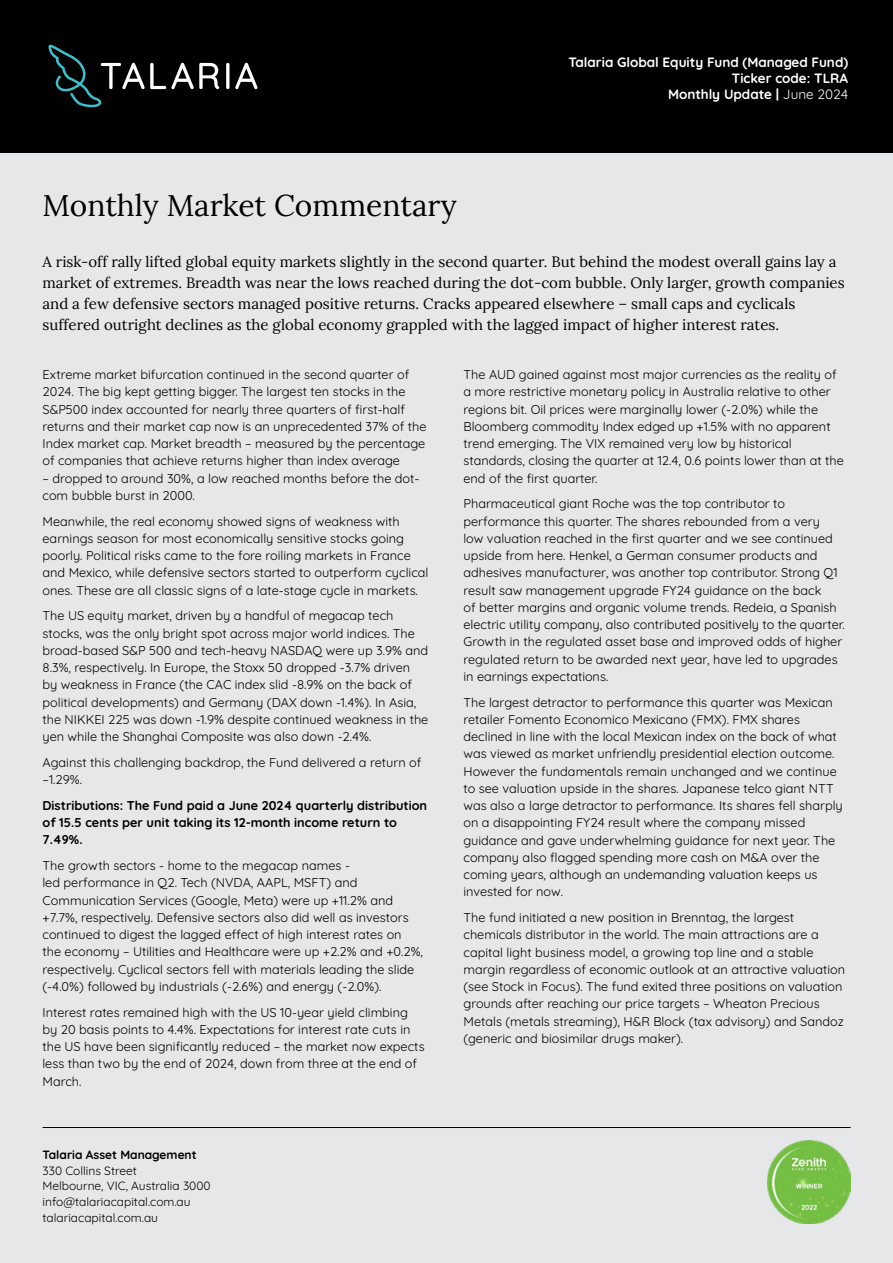
<style>
.page{position:relative;width:893px;height:1263px;background:#fff}
.page>*{position:absolute;margin:0;border:0;box-sizing:border-box;transform-origin:0 0}
.Heading_1{font:30px "Lora";color:#000}
.Intro_paragraph{font:15px/21px "Lora";color:#000}
.t1{font:700 13.5px/16.2px "Quicksand";color:#fff;text-align:right}
.Body{font:12.75px/17.2px "Quicksand";color:#000}
.Body-2{font:700 12.75px/17.2px "Quicksand";color:#000}
.t2{font:12px/15.8px "Quicksand";color:#000}
.t3{font:700 12px "Quicksand";color:#000}
.s1{font-weight:400}
</style>
<div class="page">
<div style="left:0;top:108px;width:893px;height:1155px;background:#e6e7e8"></div>
<hr style="left:43px;top:1127px;width:808px;height:1px;background:#000">
<div style="left:0;top:0;width:893px;height:153px;background:#000"></div>
<svg style="left:226px;top:63px;width:3px;height:26px"></svg>
<svg style="left:235px;top:63px;width:22px;height:26px"></svg>
<svg style="left:48px;top:44px;width:171px;height:63px"></svg>
<img style="left:768px;top:1140px;width:82px;height:83px">
<p class="t1" style="left:568px;top:53px;width:281px">Talaria Global Equity Fund (Managed Fund)<br>Ticker code: TLRA<br>Monthly Update | <span class="s1">June 2024</span></p>
<p class="Heading_1" style="left:43px;top:183px;width:416px">Monthly Market Commentary</p>
<p class="Intro_paragraph" style="left:43px;top:250px;width:804px">A risk-off rally lifted global equity markets slightly in the second quarter. But behind the modest overall gains lay a market of extremes. Breadth was near the lows reached during the dot-com bubble. Only larger, growth companies and a few defensive sectors managed positive returns. Cracks appeared elsewhere – small caps and cyclicals suffered outright declines as the global economy grappled with the lagged impact of higher interest rates.</p>
<p class="Body" style="left:463px;top:365px;width:382px">The AUD gained against most major currencies as the reality of a more restrictive monetary policy in Australia relative to other regions bit. Oil prices were marginally lower (-2.0%) while the Bloomberg commodity Index edged up +1.5% with no apparent trend emerging. The VIX remained very low by historical standards, closing the quarter at 12.4, 0.6 points lower than at the end of the first quarter.</p>
<p class="Body" style="left:463px;top:494px;width:383px">Pharmaceutical giant Roche was the top contributor to performance this quarter. The shares rebounded from a very<br>low valuation reached in the first quarter and we see continued upside from here. Henkel, a German consumer products and adhesives manufacturer, was another top contributor. Strong Q1 result saw management upgrade FY24 guidance on the back<br>of better margins and organic volume trends. Redeia, a Spanish electric utility company, also contributed positively to the quarter.<br>Growth in the regulated asset base and improved odds of higher regulated return to be awarded next year, have led to upgrades in earnings expectations.</p>
<p class="Body" style="left:463px;top:692px;width:381px">The largest detractor to performance this quarter was Mexican retailer Fomento Economico Mexicano (FMX). FMX shares declined in line with the local Mexican index on the back of what was viewed as market unfriendly presidential election outcome.<br>However the fundamentals remain unchanged and we continue to see valuation upside in the shares. Japanese telco giant NTT was also a large detractor to performance. Its shares fell sharply on a disappointing FY24 result where the company missed guidance and gave underwhelming guidance for next year. The company also flagged spending more cash on M&amp;A over the coming years, although an undemanding valuation keeps us invested for now.</p>
<p class="Body" style="left:463px;top:908px;width:383px">The fund initiated a new position in Brenntag, the largest chemicals distributor in the world. The main attractions are a capital light business model, a growing top line and a stable margin regardless of economic outlook at an attractive valuation (see Stock in Focus). The fund exited three positions on valuation grounds after reaching our price targets – Wheaton Precious Metals (metals streaming), H&amp;R Block (tax advisory) and Sandoz (generic and biosimilar drugs maker).</p>
<p class="Body" style="left:43px;top:365px;width:385px">Extreme market bifurcation continued in the second quarter of 2024. The big kept getting bigger. The largest ten stocks in the S&amp;P500 index accounted for nearly three quarters of first-half returns and their market cap now is an unprecedented 37% of the Index market cap. Market breadth – measured by the percentage of companies that achieve returns higher than index average</p>
<p class="Body" style="left:43px;top:468px;width:378px">– dropped to around 30%, a low reached months before the dot&shy;com bubble burst in 2000.</p>
<p class="Body" style="left:43px;top:511px;width:387px">Meanwhile, the real economy showed signs of weakness with earnings season for most economically sensitive stocks going poorly. Political risks came to the fore roiling markets in France and Mexico, while defensive sectors started to outperform cyclical ones. These are all classic signs of a late-stage cycle in markets.</p>
<p class="Body" style="left:43px;top:606px;width:387px">The US equity market, driven by a handful of megacap tech stocks, was the only bright spot across major world indices. The broad-based S&amp;P 500 and tech-heavy NASDAQ were up 3.9% and 8.3%, respectively. In Europe, the Stoxx 50 dropped -3.7% driven<br>by weakness in France (the CAC index slid -8.9% on the back of political developments) and Germany (DAX down -1.4%). In Asia, the NIKKEI 225 was down -1.9% despite continued weakness in the yen while the Shanghai Composite was also down -2.4%.</p>
<p class="Body" style="left:43px;top:752px;width:380px">Against this challenging backdrop, the Fund delivered a return of –1.29%.</p>
<p class="Body-2" style="left:43px;top:795px;width:386px">Distributions: The Fund paid a June 2024 quarterly distribution of 15.5 cents per unit taking its 12-month income return to<br>7.49%.</p>
<p class="Body" style="left:43px;top:856px;width:382px">The growth sectors - home to the megacap names -<br>led performance in Q2. Tech (NVDA, AAPL, MSFT) and Communication Services (Google, Meta) were up +11.2% and +7.7%, respectively. Defensive sectors also did well as investors continued to digest the lagged effect of high interest rates on the economy – Utilities and Healthcare were up +2.2% and +0.2%, respectively. Cyclical sectors fell with materials leading the slide (-4.0%) followed by industrials (-2.6%) and energy (-2.0%).</p>
<p class="Body" style="left:43px;top:1002px;width:384px">Interest rates remained high with the US 10-year yield climbing by 20 basis points to 4.4%. Expectations for interest rate cuts in the US have been significantly reduced – the market now expects less than two by the end of 2024, down from three at the end of March.</p>
<p class="t3" style="left:43px;top:1145px;width:156px">Talaria Asset Management</p>
<p class="t2" style="left:43px;top:1161px;width:170px">330 Collins Street<br>Melbourne, VIC, Australia 3000</p>
<p class="t2" style="left:43px;top:1192px;width:149px">info@talariacapital.com.au</p>
<p class="t2" style="left:43px;top:1208px;width:117px">talariacapital.com.au</p>
</div>
